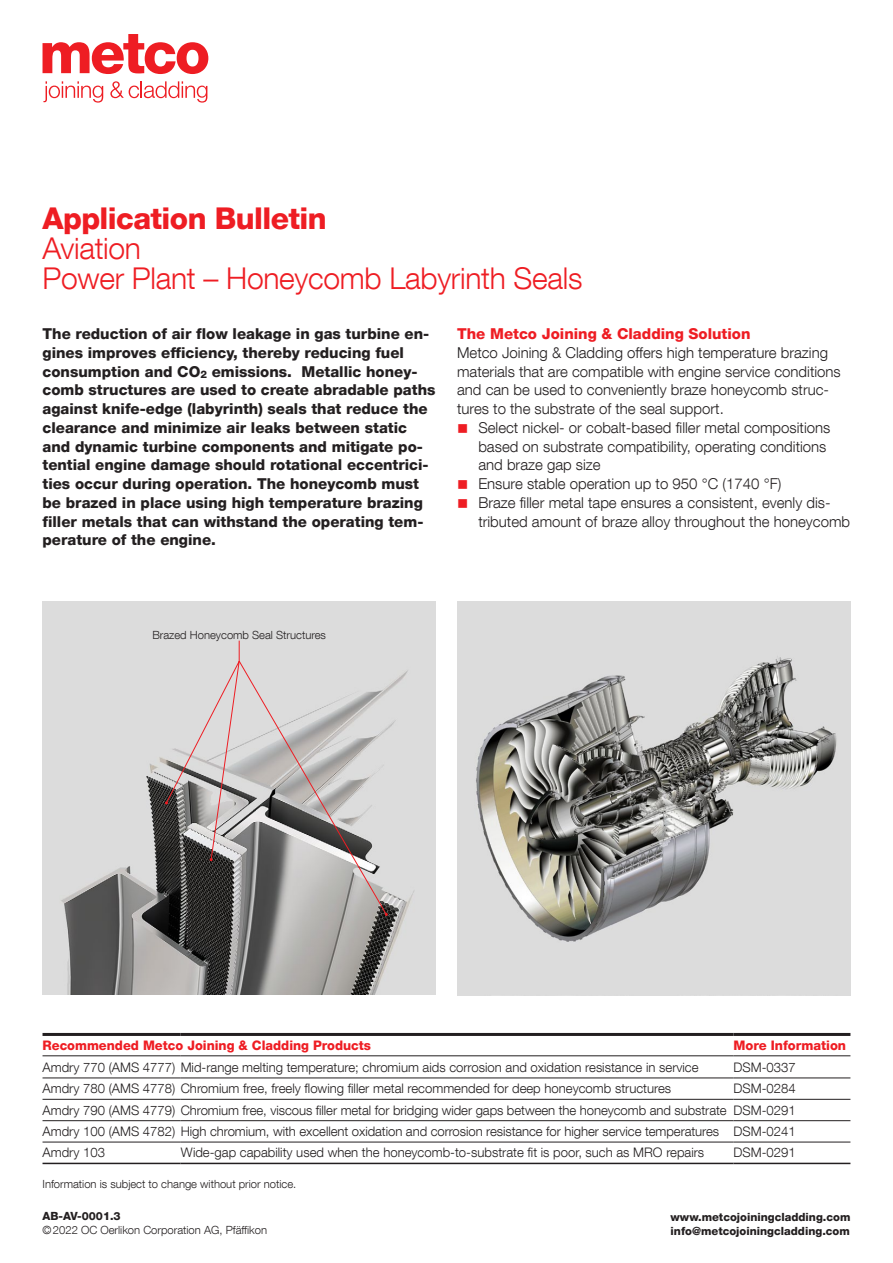
<style>
.page{position:relative;width:893px;height:1263px;background:#fff}
.page>*{position:absolute;margin:0;border:0;box-sizing:border-box;transform-origin:0 0}
.t1{font:300 30px/30px "Helvetica Neue LT Com";letter-spacing:-.01em;color:#ee1d23}
.t2{font:800 30px "Helvetica Neue LT Com";letter-spacing:-.02em;color:#ee1d23}
.t3{font:800 15px/18.8px "Helvetica Neue LT Com";color:#231f20}
.t4{font:300 15px/18.8px "Helvetica Neue LT Com";color:#231f20}
.t5{font:800 15px "Helvetica Neue LT Com";color:#ee1d23}
.t6{font:300 13.2px/21.3px "Helvetica Neue LT Com";color:#231f20;text-align:justify}
.t7{font:800 13.2px "Helvetica Neue LT Com";color:#ee1d23}
.t8{font:300 11.25px "Helvetica Neue LT Com";color:#231f20}
.t9{font:800 11.25px/14.1px "Helvetica Neue LT Com";color:#231f20}
.s1{color:#ee1d23}
</style>
<div class="page">
<img style="left:457px;top:601px;width:393px;height:394px">
<img style="left:43px;top:601px;width:393px;height:394px">
<hr style="left:43px;top:1078px;width:138px;height:1px;background:#231f20">
<hr style="left:181px;top:1078px;width:552px;height:1px;background:#231f20">
<hr style="left:733px;top:1078px;width:117px;height:1px;background:#231f20">
<hr style="left:43px;top:1099px;width:138px;height:1px;background:#231f20">
<hr style="left:181px;top:1099px;width:552px;height:1px;background:#231f20">
<hr style="left:733px;top:1099px;width:117px;height:1px;background:#231f20">
<hr style="left:43px;top:1120px;width:138px;height:1px;background:#231f20">
<hr style="left:181px;top:1120px;width:552px;height:1px;background:#231f20">
<hr style="left:733px;top:1120px;width:117px;height:1px;background:#231f20">
<hr style="left:43px;top:1033px;width:138px;height:3px;background:#231f20">
<hr style="left:181px;top:1033px;width:552px;height:3px;background:#231f20">
<hr style="left:733px;top:1033px;width:117px;height:3px;background:#231f20">
<hr style="left:43px;top:1055px;width:138px;height:1px;background:#231f20">
<hr style="left:181px;top:1055px;width:552px;height:1px;background:#231f20">
<hr style="left:733px;top:1055px;width:117px;height:1px;background:#231f20">
<hr style="left:43px;top:1142px;width:138px;height:1px;background:#231f20">
<hr style="left:181px;top:1142px;width:552px;height:1px;background:#231f20">
<hr style="left:733px;top:1142px;width:117px;height:1px;background:#231f20">
<hr style="left:43px;top:1163px;width:138px;height:1px;background:#231f20">
<hr style="left:181px;top:1163px;width:552px;height:1px;background:#231f20">
<hr style="left:733px;top:1163px;width:117px;height:1px;background:#231f20">
<svg style="left:165px;top:640px;width:223px;height:276px"></svg>
<svg style="left:43px;top:34px;width:165px;height:40px"></svg>
<svg style="left:43px;top:81px;width:60px;height:22px"></svg>
<svg style="left:110px;top:81px;width:97px;height:22px"></svg>
<h1 class="t2" style="left:43px;top:201px;width:286px">Application Bulletin</h1>
<h1 class="t1" style="left:43px;top:233px;width:541px">Aviation<br>Power Plant – Honeycomb Labyrinth Seals</h1>
<p class="t3" style="left:43px;top:324px;width:394px">The reduction of air flow leakage in gas turbine en&shy;gines improves efficiency, thereby reducing fuel consumption and CO<sub>2</sub> emissions. Metallic honey&shy;comb structures are used to create abradable paths against knife-edge (labyrinth) seals that reduce the clearance and minimize air leaks between static and dynamic turbine components and mitigate po&shy;tential engine damage should rotational eccentrici&shy;ties occur during operation. The honeycomb must be brazed in place using high temperature brazing filler metals that can withstand the operating tem&shy;perature of the engine.</p>
<p class="t5" style="left:457px;top:325px;width:295px">The Metco Joining &amp; Cladding Solution</p>
<p class="t4" style="left:457px;top:343px;width:385px">Metco Joining &amp; Cladding offers high temperature brazing materials that are compatible with engine service conditions and can be used to conveniently braze honeycomb struc&shy;tures to the substrate of the seal support.</p>
<p class="t4" style="left:478px;top:418px;width:354px;text-indent:-21px"><span class="s1">■</span> Select nickel- or cobalt-based filler metal compositions based on substrate compatibility, operating conditions and braze gap size</p>
<p class="t4" style="left:457px;top:474px;width:326px"><span class="s1">■</span> Ensure stable operation up to 950 °C (1740 °F)</p>
<p class="t4" style="left:478px;top:493px;width:373px;text-indent:-21px"><span class="s1">■</span> Braze filler metal tape ensures a consistent, evenly dis&shy;tributed amount of braze alloy throughout the honeycomb</p>
<p class="t8" style="left:152px;top:628px;width:175px">Brazed Honeycomb Seal Structures</p>
<p class="t7" style="left:43px;top:1037px;width:330px">Recommended Metco Joining &amp; Cladding Products</p>
<p class="t7" style="left:733px;top:1037px;width:114px">More Information</p>
<p class="t6" style="left:43px;top:1056px;width:658px">Amdry 770 (AMS 4777) Mid-range melting temperature; chromium aids corrosion and oxidation resistance in service</p>
<p class="t6" style="left:733px;top:1056px;width:64px">DSM-0337</p>
<p class="t6" style="left:43px;top:1078px;width:630px">Amdry 780 (AMS 4778) Chromium free, freely flowing filler metal recommended for deep honeycomb structures</p>
<p class="t6" style="left:43px;top:1078px;width:755px;text-indent:691px">DSM-0284<br>Amdry 790 (AMS 4779) Chromium free, viscous filler metal for bridging wider gaps between the honeycomb and substrate DSM-0291<br>Amdry 100 (AMS 4782) High chromium, with excellent oxidation and corrosion resistance for higher service temperatures DSM-0241<br>Amdry 103</p>
<p class="t6" style="left:181px;top:1142px;width:525px">Wide-gap capability used when the honeycomb-to-substrate fit is poor, such as MRO repairs</p>
<p class="t6" style="left:734px;top:1142px;width:64px">DSM-0291</p>
<p class="t8" style="left:43px;top:1177px;width:255px">Information is subject to change without prior notice.</p>
<p class="t9" style="left:43px;top:1208px;width:80px">AB-AV-0001.3</p>
<p class="t8" style="left:43px;top:1223px;width:226px">©2022 OC Oerlikon Corporation AG, Pfäffikon</p>
<p class="t9" style="left:843px;top:1222px;width:9px">1</p>
<p class="t9" style="left:671px;top:1209px;width:181px">www.metcojoiningcladding.com info@metcojoiningcladding.com</p>
</div>
